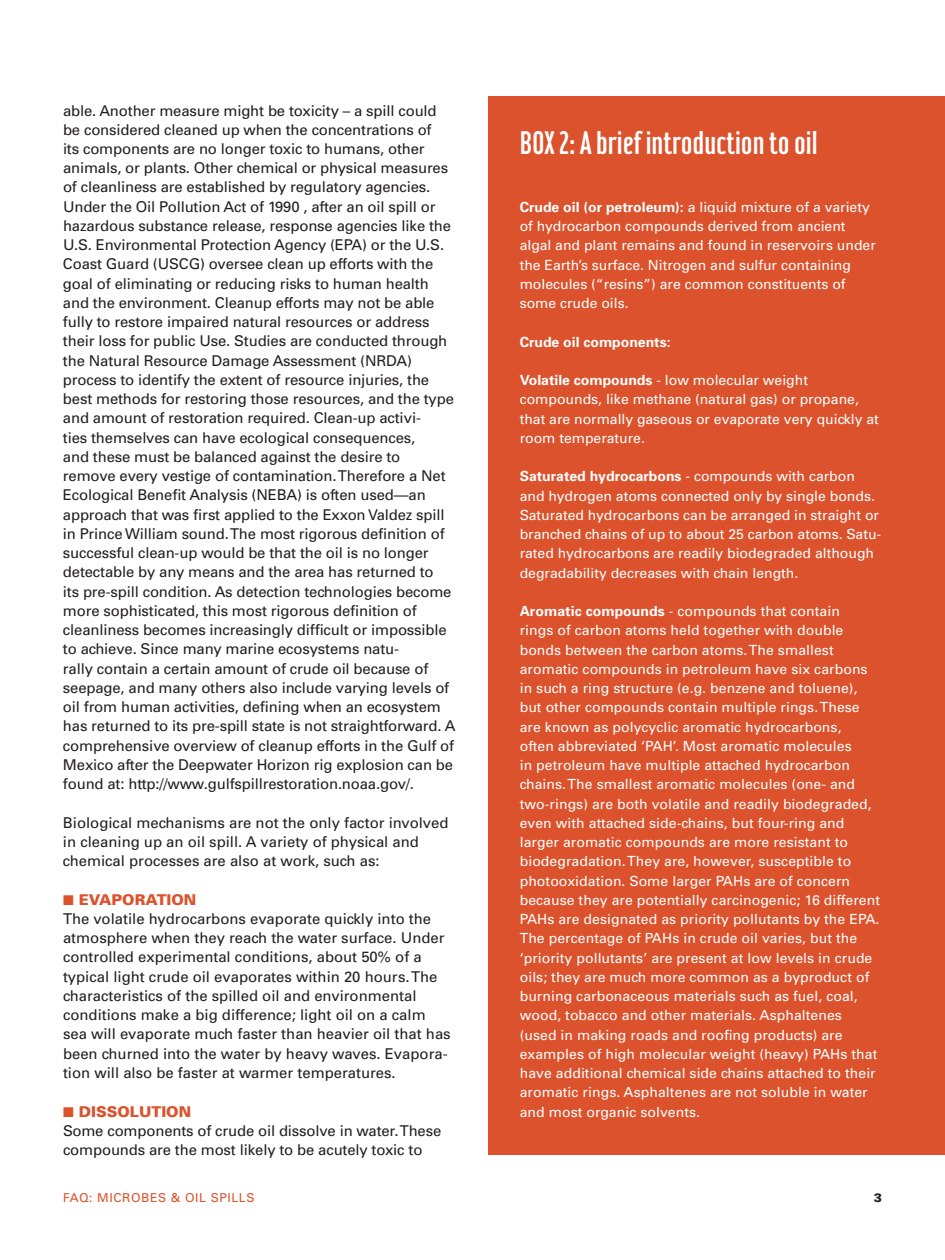
<style>
.page{position:relative;width:945px;height:1260px;background:#fff}
.page>*{position:absolute;margin:0;border:0;box-sizing:border-box;transform-origin:0 0}
.t1{font:300 35px "Hamilton";color:#fff}
.t2{font:14.88px/19.2px "Univers";letter-spacing:-.01em;color:#231f20}
.t3{font:14px/19.2px "Univers";letter-spacing:.005em;color:#fff}
.t4{font:700 14px "Univers";color:#fff}
.t5{font:12.25px "Univers";letter-spacing:.05em;color:#db522c}
.t6{font:900 12.25px "Univers";color:#231f20}
.s1{color:#db522c}
.s2{font-weight:900;color:#db522c}
.s3{font-weight:700}
</style>
<div class="page">
<div style="left:488px;top:96px;width:457px;height:1059px;background:#db522c"></div>
<p class="t2" style="left:63px;top:100px;width:390px">able. Another measure might be toxicity – a spill could be considered cleaned up when the concentrations of its components are no longer toxic to humans, other animals, or plants. Other chemical or physical measures of cleanliness are established by regulatory agencies.<br>U nder the Oil Pollution Act of 1990 , after an oil spill or hazardous substance release, response agencies like the U.S. Environmental Protection Agency (EPA) or the U.S.<br>Coast G uard (USCG</p>
<p class="t2" style="left:63px;top:254px;width:386px;text-indent:137px">) oversee clean up efforts with the goal of eliminating or reducing risks to human health and the environment. Cleanup efforts may not be able fully to restore impaired natural resources or address their loss for public Use. Studies are conducted through the N atural Resource Damage Assessment (NRD</p>
<p class="t2" style="left:63px;top:351px;width:393px;text-indent:334px">A) process to identify the extent of resource injuries, the best methods for restoring those resources, and the type and amount of restoration required. Clean-up activi-<br>ties themselves can have ecological consequences,<br>and these must be balanced against the desire to remove every vestige of contamination. Therefore a N et Ecological Benefit Analysis (NEB</p>
<p class="t2" style="left:63px;top:485px;width:394px;text-indent:224px">A) is often used—an approach that was first applied to the Exxon Valdez spill in Prince William sound. The most rigorous definition of successful clean-up would be that the oil is no longer detectable by any means and the area has returned to<br>its pre-spill condition. As detection technologies become more sophisticated, this most rigorous definition of cleanliness becomes increasingly difficult or impossible to achieve. Since many marine ecosystems natu-<br>rally contain a certain amount of crude oil because of seepage, and many others also include varying levels of oil from human activities, defining when an ecosystem has returned to its pre-spill state is not straightforward. A comprehensive overview of cleanup efforts in the G ulf of M exico after the Deepwater H orizon rig explosion can be found at: http://www.gulfspillrestoration.noaa.gov/.</p>
<p class="t2" style="left:63px;top:813px;width:387px">Biological mechanisms are not the only factor involved in cleaning up an oil spill. A variety of physical and chemical processes are also at work, such as:</p>
<p class="t2" style="left:63px;top:890px;width:389px"><span class="s1">■</span> <span class="s2">EVAPORATION<br></span>The volatile hydrocarbons evaporate quickly into the atmosphere when they reach the water surface. U nder controlled experimental conditions, about 50% of a typical light crude oil evaporates within 20 hours. The characteristics of the spilled oil and environmental conditions make a big difference; light oil on a calm sea will evaporate much faster than heavier oil that has been churned into the water by heavy waves. Evapora&shy;tion will also be faster at warmer temperatures.</p>
<p class="t2" style="left:63px;top:1101px;width:380px"><span class="s1">■</span> <span class="s2">DISSOLUTION<br></span>Some components of crude oil dissolve in water. These compounds are the most likely to be acutely toxic to</p>
<h1 class="t1" style="left:520px;top:125px;width:299px">BOX 2: A brief introduction to oil</h1>
<p class="t3" style="left:520px;top:197px;width:358px"><span class="s3">Crude oil (or petroleum):</span> a liquid mixture of a variety of hydrocarbon compounds derived from ancient algal and plant remains and found in reservoirs under the Earth’s surface. N itrogen and sulfur containing molecules (“resins”) are common constituents of some crude oils.</p>
<p class="t4" style="left:520px;top:333px;width:152px">Crude oil components:</p>
<p class="t3" style="left:520px;top:370px;width:361px"><span class="s3">Volatile compounds</span> - low molecular weight compounds, like methane (natural gas) or propane, that are normally gaseous or evaporate very quickly at room temperature.</p>
<p class="t3" style="left:520px;top:466px;width:363px"><span class="s3">Saturated hydrocarbons</span> - compounds with carbon and hydrogen atoms connected only by single bonds.<br>Saturated hydrocarbons can be arranged in straight or branched chains of up to about 25 carbon atoms. Satu&shy;rated hydrocarbons are readily biodegraded although degradability decreases with chain length.</p>
<p class="t3" style="left:520px;top:601px;width:362px"><span class="s3">Aromatic compounds</span> - compounds that contain<br>rings of carbon atoms held together with double bonds between the carbon atoms. The smallest aromatic compounds in petroleum have six carbons in such a ring structure (e.g. benzene and toluene), but other compounds contain multiple rings. These are known as polycyclic aromatic hydrocarbons,<br>often abbreviated ‘PAH’. M ost aromatic molecules<br>in petroleum have multiple attached hydrocarbon chains. The smallest aromatic molecules (one- and two-rings) are both volatile and readily biodegraded, even with attached side-chains, but four-ring and larger aromatic compounds are more resistant to biodegradation. They are, however, susceptible to photooxidation. Some larger PAHs are of concern because they are potentially carcinogenic; 16 different PAHs are designated as priority pollutants by the EPA.<br>The percentage of PAHs in crude oil varies, but the ‘priority pollutants’ are present at low levels in crude oils; they are much more common as a byproduct of burning carbonaceous materials such as fuel, coal, wood, tobacco and other materials. Asphaltenes (used in making roads and roofing products) are examples of high molecular weight (heavy) PAHs that have additional chemical side chains attached to their aromatic rings. Asphaltenes are not soluble in water and most organic solvents.</p>
<p class="t5" style="left:63px;top:1190px;width:193px">FAQ: M icrobes &amp; oil spills</p>
<p class="t6" style="left:874px;top:1190px;width:10px">3</p>
</div>
